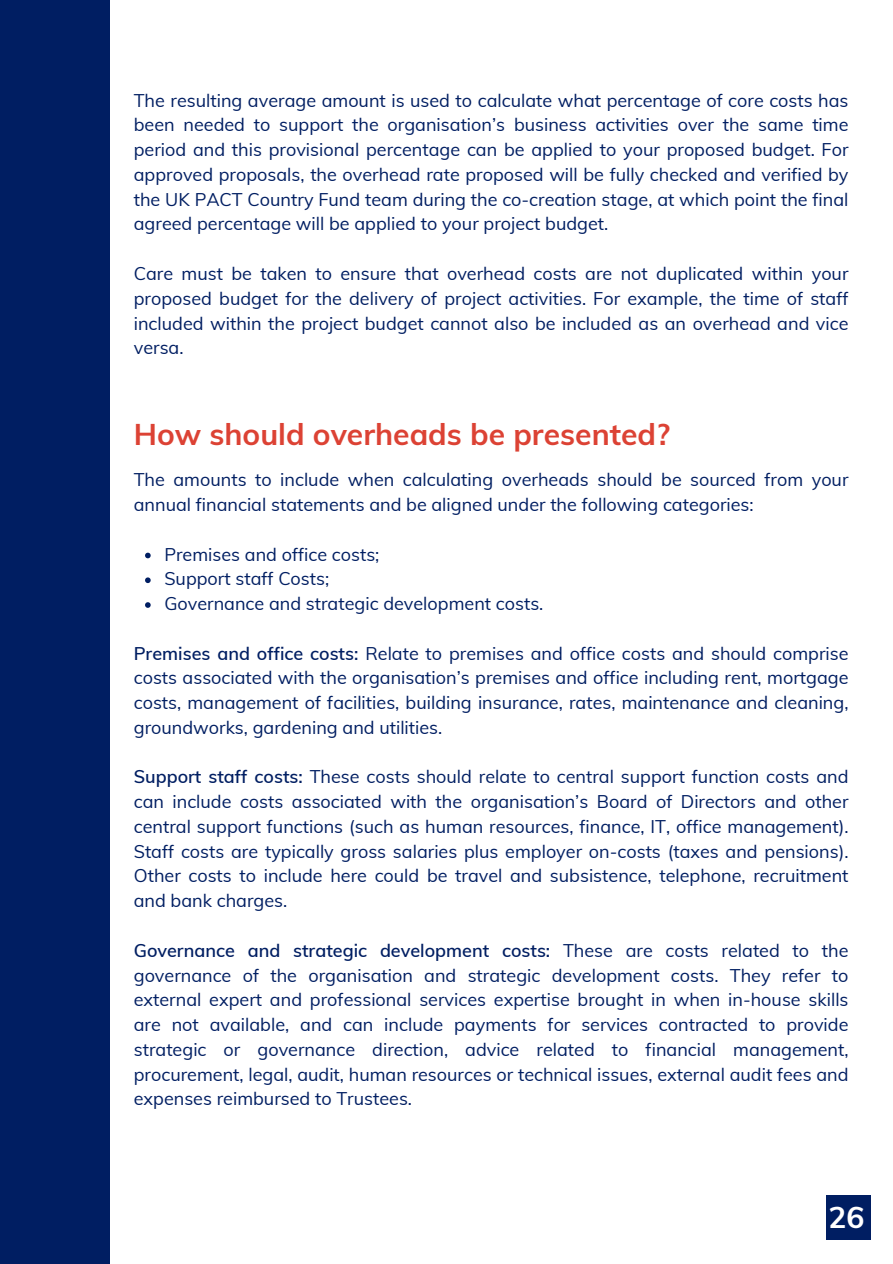
<style>
.page{position:relative;width:893px;height:1264px;background:#fff}
.page>*{position:absolute;margin:0;border:0;box-sizing:border-box;transform-origin:0 0}
.t1{font:700 30px "Muli";color:#dc4234}
.t2{font:700 30px "Muli";color:#fff}
.t3{font:18px/24.8px "Muli";color:#001e62;text-align:justify}
.s1{font-weight:600}
</style>
<div class="page">
<div style="left:826px;top:1195px;width:44px;height:44px;background:#001e62"></div>
<svg style="left:145px;top:552px;width:6px;height:6px"></svg>
<svg style="left:145px;top:577px;width:6px;height:6px"></svg>
<svg style="left:145px;top:602px;width:6px;height:6px"></svg>
<div style="left:0;top:0;width:109px;height:1263px;background:#001e62"></div>
<p class="t3" style="left:134px;top:87px;width:716px">The resulting average amount is used to calculate what percentage of core costs has been needed to support the organisation’s business activities over the same time period and this provisional percentage can be applied to your proposed budget. For approved proposals, the overhead rate proposed will be fully checked and verified by the UK PACT Country Fund team during the co-creation stage, at which point the final agreed percentage will be applied to your project budget.</p>
<p class="t3" style="left:134px;top:261px;width:716px">Care must be taken to ensure that overhead costs are not duplicated within your proposed budget for the delivery of project activities. For example, the time of staff included within the project budget cannot also be included as an overhead and vice versa.</p>
<p class="t1" style="left:134px;top:414px;width:537px">How should overheads be presented?</p>
<p class="t3" style="left:134px;top:467px;width:716px">The amounts to include when calculating overheads should be sourced from your annual financial statements and be aligned under the following categories:</p>
<p class="t3" style="left:164px;top:541px;width:216px">Premises and office costs;</p>
<p class="t3" style="left:164px;top:566px;width:166px">Support staff Costs;</p>
<p class="t3" style="left:164px;top:591px;width:380px">Governance and strategic development costs.</p>
<p class="t3" style="left:134px;top:640px;width:716px"><span class="s1">Premises and office costs:</span> Relate to premises and office costs and should comprise costs associated with the organisation’s premises and office including rent, mortgage costs, management of facilities, building insurance, rates, maintenance and cleaning, groundworks, gardening and utilities.</p>
<p class="t3" style="left:134px;top:764px;width:716px"><span class="s1">Support staff costs:</span> These costs should relate to central support function costs and can include costs associated with the organisation’s Board of Directors and other central support functions (such as human resources, finance, IT, office management).<br>Staff costs are typically gross salaries plus employer on-costs (taxes and pensions).<br>Other costs to include here could be travel and subsistence, telephone, recruitment and bank charges.</p>
<p class="t3" style="left:134px;top:937px;width:716px"><span class="s1">Governance and strategic development costs:</span> These are costs related to the governance of the organisation and strategic development costs. They refer to external expert and professional services expertise brought in when in-house skills are not available, and can include payments for services contracted to provide strategic or governance direction, advice related to financial management, procurement, legal, audit, human resources or technical issues, external audit fees and expenses reimbursed to Trustees.</p>
<h1 class="t2" style="left:828px;top:1198px;width:38px">26</h1>
</div>
